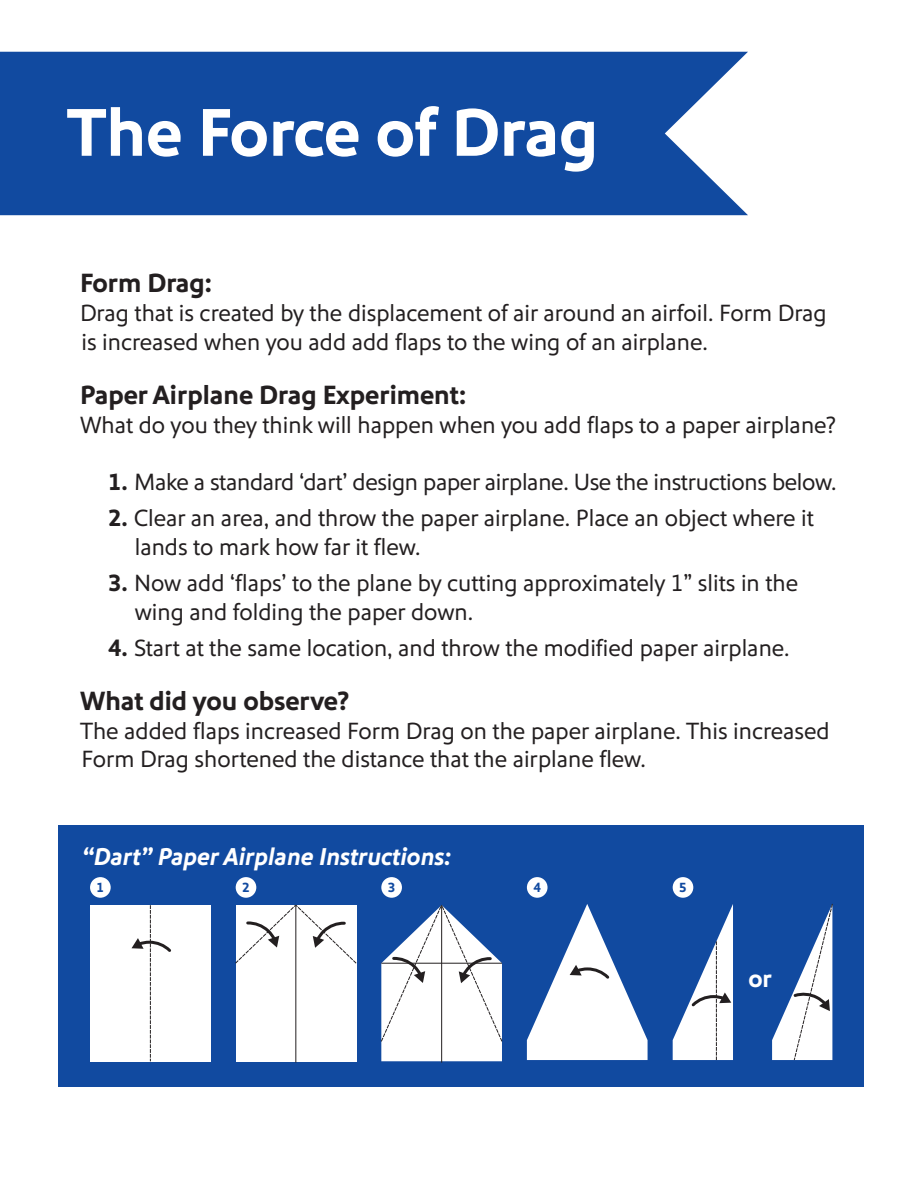
<style>
.page{position:relative;width:918px;height:1188px;background:#fff}
.page>*{position:absolute;margin:0;border:0;box-sizing:border-box;transform-origin:0 0}
.t1{font:700 69px "Southwest Sans";letter-spacing:-.005em;color:#fff}
.t2{font:700 27px "Southwest Sans";color:#231f20}
.t3{font:italic 700 24.9px "Southwest Sans";color:#fff}
.t4{font:700 24.9px "Southwest Sans";color:#fff}
.t5{font:24px/28.8px "Southwest Sans";color:#231f20}
.t6{font:700 13.65px "Southwest Sans";color:#114aa0}
.s1{font-weight:700}
</style>
<div class="page">
<div style="left:58px;top:825px;width:806px;height:261px;background:#114aa0"></div>
<div style="left:0;top:52px;width:748px;height:163px;background:#114aa0"></div>
<div style="left:90px;top:905px;width:121px;height:156px;background:#fff"></div>
<div style="left:236px;top:905px;width:120px;height:156px;background:#fff"></div>
<hr style="left:296px;top:905px;width:1px;height:158px;background:#231f20">
<hr style="left:441px;top:905px;width:1px;height:158px;background:#231f20">
<svg style="left:527px;top:904px;width:121px;height:156px"></svg>
<svg style="left:132px;top:905px;width:39px;height:156px"></svg>
<svg style="left:235px;top:905px;width:122px;height:59px"></svg>
<svg style="left:381px;top:905px;width:121px;height:156px"></svg>
<div style="left:236px;top:877px;width:20px;height:21px;background:#fff;border-radius:50%"></div>
<div style="left:381px;top:877px;width:21px;height:21px;background:#fff;border-radius:50%"></div>
<div style="left:90px;top:877px;width:21px;height:21px;background:#fff;border-radius:50%"></div>
<div style="left:527px;top:877px;width:21px;height:21px;background:#fff;border-radius:50%"></div>
<svg style="left:673px;top:904px;width:60px;height:156px"></svg>
<svg style="left:772px;top:903px;width:61px;height:157px"></svg>
<div style="left:673px;top:877px;width:20px;height:21px;background:#fff;border-radius:50%"></div>
<h1 class="t1" style="left:67px;top:91px;width:533px">The Force of Drag</h1>
<p class="t2" style="left:80px;top:267px;width:134px">Form Drag:</p>
<p class="t5" style="left:80px;top:299px;width:748px">Drag that is created by the displacement of air around an airfoil. Form Drag is increased when you add add flaps to the wing of an airplane.</p>
<p class="t2" style="left:80px;top:379px;width:388px">Paper Airplane Drag Experiment:</p>
<p class="t5" style="left:80px;top:411px;width:758px">What do you they think will happen when you add flaps to a paper airplane?</p>
<p class="t5" style="left:108px;top:468px;width:730px"><span class="s1">1.</span> Make a standard ‘dart’ design paper airplane. Use the instructions below.</p>
<p class="t5" style="left:135px;top:504px;width:681px;text-indent:-27px"><span class="s1">2.</span> Clear an area, and throw the paper airplane. Place an object where it lands to mark how far it flew.</p>
<p class="t5" style="left:135px;top:569px;width:665px;text-indent:-27px"><span class="s1">3.</span> Now add ‘flaps’ to the plane by cutting approximately 1” slits in the wing and folding the paper down.</p>
<p class="t5" style="left:108px;top:634px;width:683px"><span class="s1">4.</span> Start at the same location, and throw the modified paper airplane.</p>
<p class="t2" style="left:80px;top:685px;width:271px">What did you observe?</p>
<p class="t5" style="left:80px;top:717px;width:751px">The added flaps increased Form Drag on the paper airplane. This increased<br>Form Drag shortened the distance that the airplane flew.</p>
<p class="t3" style="left:82px;top:842px;width:371px">“Dart” Paper Airplane Instructions:</p>
<p class="t6" style="left:97px;top:879px;width:9px">1</p>
<p class="t6" style="left:242px;top:879px;width:9px">2</p>
<p class="t6" style="left:388px;top:879px;width:9px">3</p>
<p class="t6" style="left:533px;top:879px;width:9px">4</p>
<p class="t6" style="left:679px;top:879px;width:9px">5</p>
<p class="t4" style="left:748px;top:963px;width:25px">or</p>
</div>
